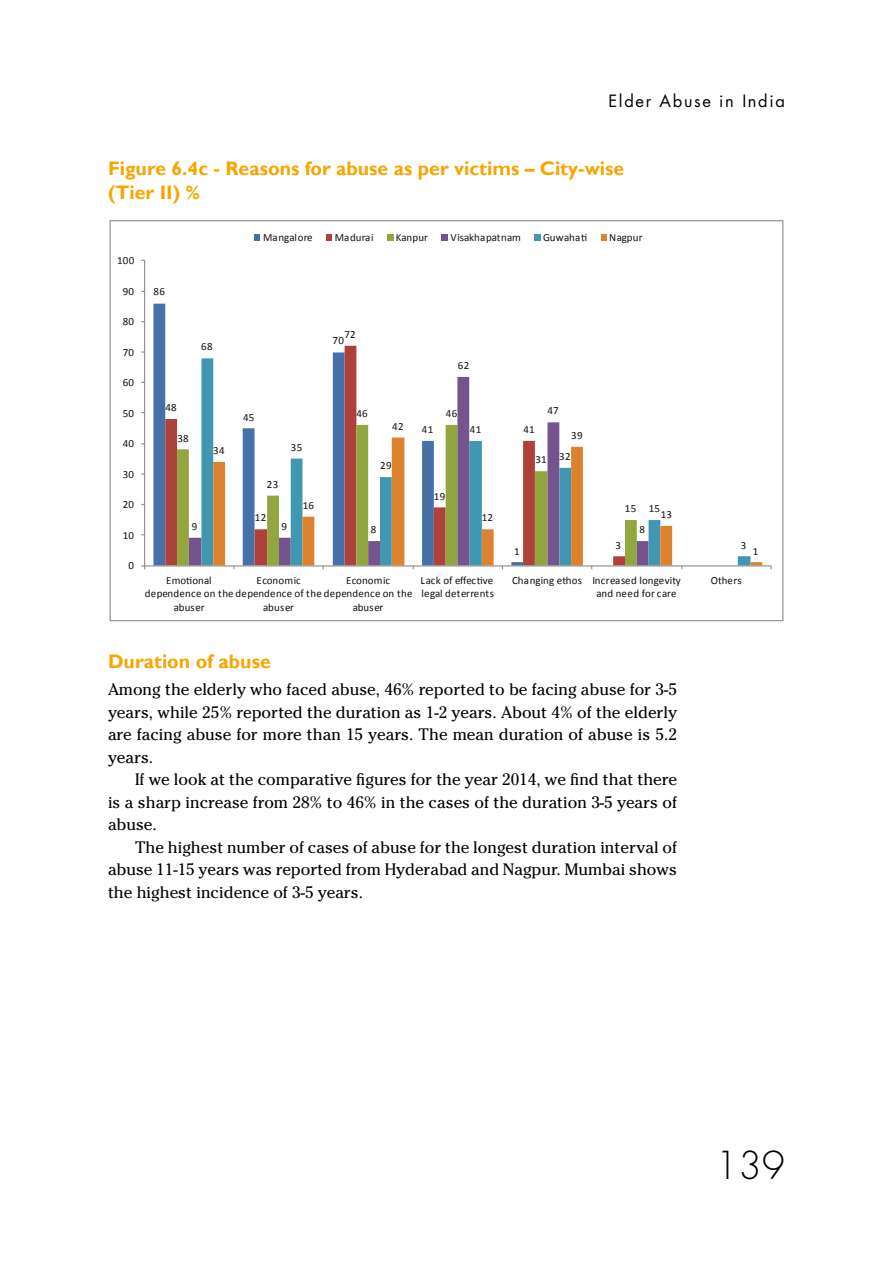
<style>
.page{position:relative;width:893px;height:1263px;background:#fff}
.page>*{position:absolute;margin:0;border:0;box-sizing:border-box;transform-origin:0 0}
.t1{font:300 37.5px "Futura";color:#000}
.t2{font:700 19.5px/23.4px "Gill Sans";color:#f7a600}
.t3{font:16.5px/22.5px "Cheltenham Std";color:#000;text-align:justify}
.t4{font:16.5px "Futura";letter-spacing:.1em;color:#000}
.t5{font:10.95px/13.6px "Calibri";letter-spacing:.015em;color:#13110c}
</style>
<div class="page">
<svg style="left:153px;top:304px;width:204px;height:261px"></svg>
<svg style="left:165px;top:346px;width:192px;height:219px"></svg>
<svg style="left:177px;top:425px;width:12px;height:140px;fill:#91a63f"></svg>
<svg style="left:189px;top:377px;width:12px;height:188px"></svg>
<svg style="left:201px;top:358px;width:359px;height:207px"></svg>
<svg style="left:213px;top:437px;width:549px;height:128px"></svg>
<hr style="left:144px;top:260px;width:1px;height:306px;background:#8f8b89">
<hr style="left:145px;top:565px;width:626px;height:1px;background:#8f8b89">
<svg style="left:255px;top:235px;width:5px;height:6px"></svg>
<svg style="left:326px;top:235px;width:6px;height:6px"></svg>
<svg style="left:387px;top:235px;width:6px;height:6px"></svg>
<div style="left:441px;top:235px;width:7px;height:6px;background:#75548d"></div>
<div style="left:534px;top:235px;width:7px;height:6px;background:#4197b1"></div>
<svg style="left:601px;top:235px;width:5px;height:6px"></svg>
<p class="t4" style="left:608px;top:91px;width:178px">Elder Abuse in India</p>
<p class="t2" style="left:108px;top:158px;width:518px">Figure 6.4c - Reasons for abuse as per victims – City-wise (Tier II) %</p>
<p class="t5" style="left:117px;top:253px;width:19px">100</p>
<p class="t5" style="left:123px;top:284px;width:13px">90</p>
<p class="t5" style="left:123px;top:314px;width:13px">80</p>
<p class="t5" style="left:123px;top:345px;width:13px">70</p>
<p class="t5" style="left:123px;top:375px;width:13px">60</p>
<p class="t5" style="left:123px;top:406px;width:13px">50</p>
<p class="t5" style="left:123px;top:436px;width:13px">40</p>
<p class="t5" style="left:123px;top:467px;width:13px">30</p>
<p class="t5" style="left:123px;top:497px;width:13px">20</p>
<p class="t5" style="left:123px;top:528px;width:13px">10</p>
<p class="t5" style="left:128px;top:558px;width:7px">0</p>
<p class="t5" style="left:263px;top:231px;width:51px">Mangalore</p>
<p class="t5" style="left:335px;top:231px;width:40px">Madurai</p>
<p class="t5" style="left:396px;top:231px;width:34px">Kanpur</p>
<p class="t5" style="left:451px;top:231px;width:72px">Visakhapatnam</p>
<p class="t5" style="left:543px;top:231px;width:45px">Guwahati</p>
<p class="t5" style="left:609px;top:231px;width:35px">Nagpur</p>
<p class="t5" style="left:153px;top:285px;width:13px">86</p>
<p class="t5" style="left:201px;top:340px;width:13px">68</p>
<p class="t5" style="left:344px;top:327px;width:13px">72</p>
<p class="t5" style="left:332px;top:333px;width:13px">70</p>
<p class="t5" style="left:458px;top:358px;width:13px">62</p>
<p class="t5" style="left:165px;top:401px;width:13px">48</p>
<p class="t5" style="left:177px;top:431px;width:13px">38</p>
<p class="t5" style="left:213px;top:443px;width:13px">34</p>
<p class="t5" style="left:243px;top:410px;width:13px">45</p>
<p class="t5" style="left:267px;top:477px;width:13px">23</p>
<p class="t5" style="left:255px;top:510px;width:13px">12</p>
<p class="t5" style="left:291px;top:440px;width:13px">35</p>
<p class="t5" style="left:303px;top:498px;width:13px">16</p>
<p class="t5" style="left:356px;top:407px;width:13px">46</p>
<p class="t5" style="left:446px;top:407px;width:13px">46</p>
<p class="t5" style="left:392px;top:419px;width:13px">42</p>
<p class="t5" style="left:380px;top:458px;width:13px">29</p>
<p class="t5" style="left:422px;top:422px;width:13px">41</p>
<p class="t5" style="left:434px;top:489px;width:13px">19</p>
<p class="t5" style="left:192px;top:519px;width:7px">9</p>
<p class="t5" style="left:281px;top:519px;width:7px">9</p>
<p class="t5" style="left:371px;top:522px;width:7px">8</p>
<p class="t5" style="left:470px;top:422px;width:13px">41</p>
<p class="t5" style="left:482px;top:510px;width:13px">12</p>
<p class="t5" style="left:523px;top:422px;width:13px">41</p>
<p class="t5" style="left:547px;top:404px;width:13px">47</p>
<p class="t5" style="left:571px;top:428px;width:13px">39</p>
<p class="t5" style="left:535px;top:452px;width:13px">31</p>
<p class="t5" style="left:559px;top:449px;width:13px">32</p>
<p class="t5" style="left:514px;top:544px;width:7px">1</p>
<p class="t5" style="left:625px;top:501px;width:13px">15</p>
<p class="t5" style="left:649px;top:501px;width:13px">15</p>
<p class="t5" style="left:661px;top:507px;width:13px">13</p>
<p class="t5" style="left:615px;top:538px;width:7px">3</p>
<p class="t5" style="left:639px;top:522px;width:7px">8</p>
<p class="t5" style="left:741px;top:538px;width:7px">3</p>
<p class="t5" style="left:753px;top:544px;width:7px">1</p>
<p class="t5" style="left:166px;top:573px;width:47px">Emotional</p>
<p class="t5" style="left:145px;top:587px;width:269px">dependence on the dependence of the dependence on the</p>
<p class="t5" style="left:174px;top:600px;width:32px">abuser</p>
<p class="t5" style="left:257px;top:573px;width:46px">Economic</p>
<p class="t5" style="left:263px;top:600px;width:32px">abuser</p>
<p class="t5" style="left:346px;top:573px;width:46px">Economic</p>
<p class="t5" style="left:353px;top:600px;width:32px">abuser</p>
<p class="t5" style="left:421px;top:573px;width:75px">Lack of effective legal deterrents</p>
<p class="t5" style="left:596px;top:573px;width:86px;text-indent:-84px">Changing ethos Increased longevity and need for care</p>
<p class="t5" style="left:711px;top:573px;width:33px">Others</p>
<p class="t2" style="left:108px;top:650px;width:164px">Duration of abuse</p>
<p class="t3" style="left:108px;top:678px;width:570px">Among the elderly who faced abuse, 46% reported to be facing abuse for 3-5 years, while 25% reported the duration as 1-2 years. About 4% of the elderly are facing abuse for more than 15 years. The mean duration of abuse is 5.2 years.</p>
<p class="t3" style="left:108px;top:768px;width:570px;text-indent:27px">If we look at the comparative figures for the year 2014, we find that there is a sharp increase from 28% to 46% in the cases of the duration 3-5 years of abuse.</p>
<p class="t3" style="left:108px;top:836px;width:570px;text-indent:27px">The highest number of cases of abuse for the longest duration interval of abuse 11-15 years was reported from Hyderabad and Nagpur. Mumbai shows the highest incidence of 3-5 years.</p>
<h1 class="t1" style="left:715px;top:1142px;width:71px">139</h1>
</div>
